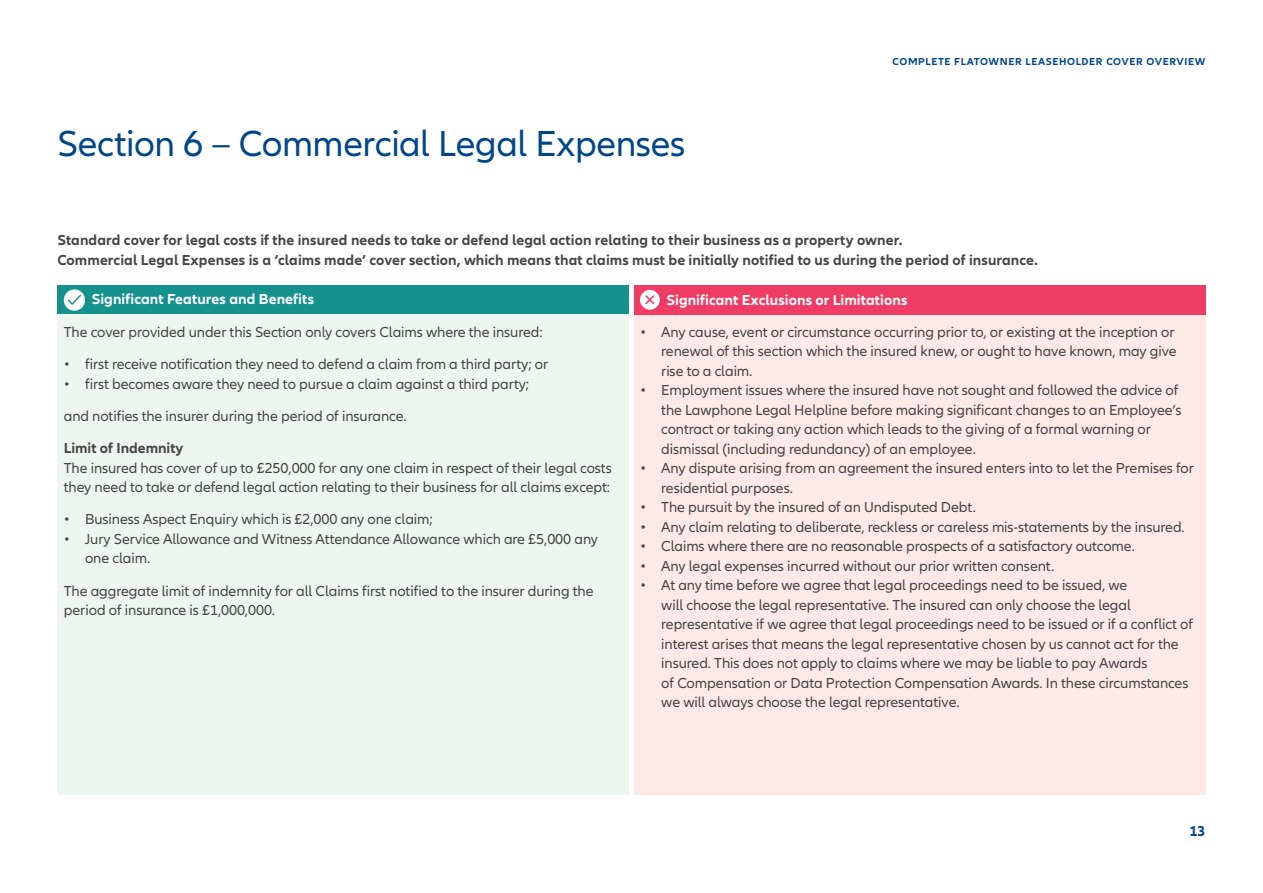
<style>
.page{position:relative;width:1263px;height:893px;background:#fff}
.page>*{position:absolute;margin:0;border:0;box-sizing:border-box;transform-origin:0 0}
.t1{font:37.5px "Allianz Neo";letter-spacing:-.01em;color:#00468b}
.t2{font:15px/19.5px "Allianz Neo";letter-spacing:-.005em;color:#464547}
.t3{font:700 15px/19.5px "Allianz Neo";letter-spacing:.005em;color:#464547}
.t4{font:700 15px "Allianz Neo";letter-spacing:.005em;color:#fff}
.t5{font:700 15px "Allianz Neo";color:#00468b}
.t6{font:700 10.5px "Allianz Neo";letter-spacing:.06em;color:#00468b}
</style>
<div class="page">
<div style="left:634px;top:315px;width:571px;height:480px;background:#fdeae7"></div>
<div style="left:57px;top:285px;width:572px;height:30px;background:#15928d"></div>
<svg style="left:64px;top:289px;width:21px;height:22px"></svg>
<svg style="left:66px;top:293px;width:16px;height:13px"></svg>
<div style="left:634px;top:285px;width:571px;height:30px;background:#ef3c64"></div>
<div style="left:640px;top:290px;width:20px;height:20px;background:#fff;border-radius:50%"></div>
<svg style="left:645px;top:295px;width:10px;height:10px"></svg>
<div style="left:57px;top:315px;width:572px;height:480px;background:#edf7ef"></div>
<h1 class="t1" style="left:57px;top:122px;width:630px">Section 6 – Commercial Legal Expenses</h1>
<p class="t6" style="left:892px;top:56px;width:314px">COMPLETE FLATOWNER LEASEHOLDER COVER OVERVIEW</p>
<p class="t3" style="left:57px;top:231px;width:982px">Standard cover for legal costs if the insured needs to take or defend legal action relating to their business as a property owner.<br>Commercial Legal Expenses is a ‘claims made’ cover section, which means that claims must be initially notified to us during the period of insurance.</p>
<p class="t4" style="left:92px;top:290px;width:224px">Significant Features and Benefits</p>
<p class="t4" style="left:666px;top:291px;width:242px">Significant Exclusions or Limitations</p>
<p class="t2" style="left:64px;top:322px;width:480px">The cover provided under this Section only covers Claims where the insured:</p>
<p class="t2" style="left:64px;top:355px;width:486px">• first receive notification they need to defend a claim from a third party; or</p>
<p class="t2" style="left:64px;top:368px;width:467px;line-height:32.2px">• first becomes aware they need to pursue a claim against a third party; and notifies the insurer during the period of insurance.</p>
<p class="t3" style="left:64px;top:439px;width:121px">Limit of Indemnity</p>
<p class="t2" style="left:64px;top:458px;width:549px">The insured has cover of up to £250,000 for any one claim in respect of their legal costs they need to take or defend legal action relating to their business for all claims except:</p>
<p class="t2" style="left:64px;top:510px;width:371px">• Business Aspect Enquiry which is £2,000 any one claim;</p>
<p class="t2" style="left:85px;top:529px;width:515px;text-indent:-21px">• Jury Service Allowance and Witness Attendance Allowance which are £5,000 any one claim.</p>
<p class="t2" style="left:64px;top:581px;width:531px">The aggregate limit of indemnity for all Claims first notified to the insurer during the period of insurance is £1,000,000.</p>
<p class="t2" style="left:661px;top:322px;width:517px;text-indent:-21px">• Any cause, event or circumstance occurring prior to, or existing at the inception or renewal of this section which the insured knew, or ought to have known, may give rise to a claim.</p>
<p class="t2" style="left:661px;top:381px;width:522px;text-indent:-21px">• Employment issues where the insured have not sought and followed the advice of the Lawphone Legal Helpline before making significant changes to an Employee’s contract or taking any action which leads to the giving of a formal warning or dismissal (including redundancy) of an employee.</p>
<p class="t2" style="left:661px;top:459px;width:534px;text-indent:-21px">• Any dispute arising from an agreement the insured enters into to let the Premises for residential purposes.</p>
<p class="t2" style="left:640px;top:498px;width:337px">• The pursuit by the insured of an Undisputed Debt.</p>
<p class="t2" style="left:640px;top:517px;width:546px">• Any claim relating to deliberate, reckless or careless mis-statements by the insured.</p>
<p class="t2" style="left:640px;top:537px;width:496px">• Claims where there are no reasonable prospects of a satisfactory outcome.</p>
<p class="t2" style="left:640px;top:556px;width:416px">• Any legal expenses incurred without our prior written consent.</p>
<p class="t2" style="left:661px;top:576px;width:533px;text-indent:-21px">• At any time before we agree that legal proceedings need to be issued, we<br>will choose the legal representative. The insured can only choose the legal representative if we agree that legal proceedings need to be issued or if a conflict of interest arises that means the legal representative chosen by us cannot act for the insured. This does not apply to claims where we may be liable to pay Awards<br>of Compensation or Data Protection Compensation Awards. In these circumstances we will always choose the legal representative.</p>
<p class="t5" style="left:1189px;top:822px;width:18px">13</p>
</div>
